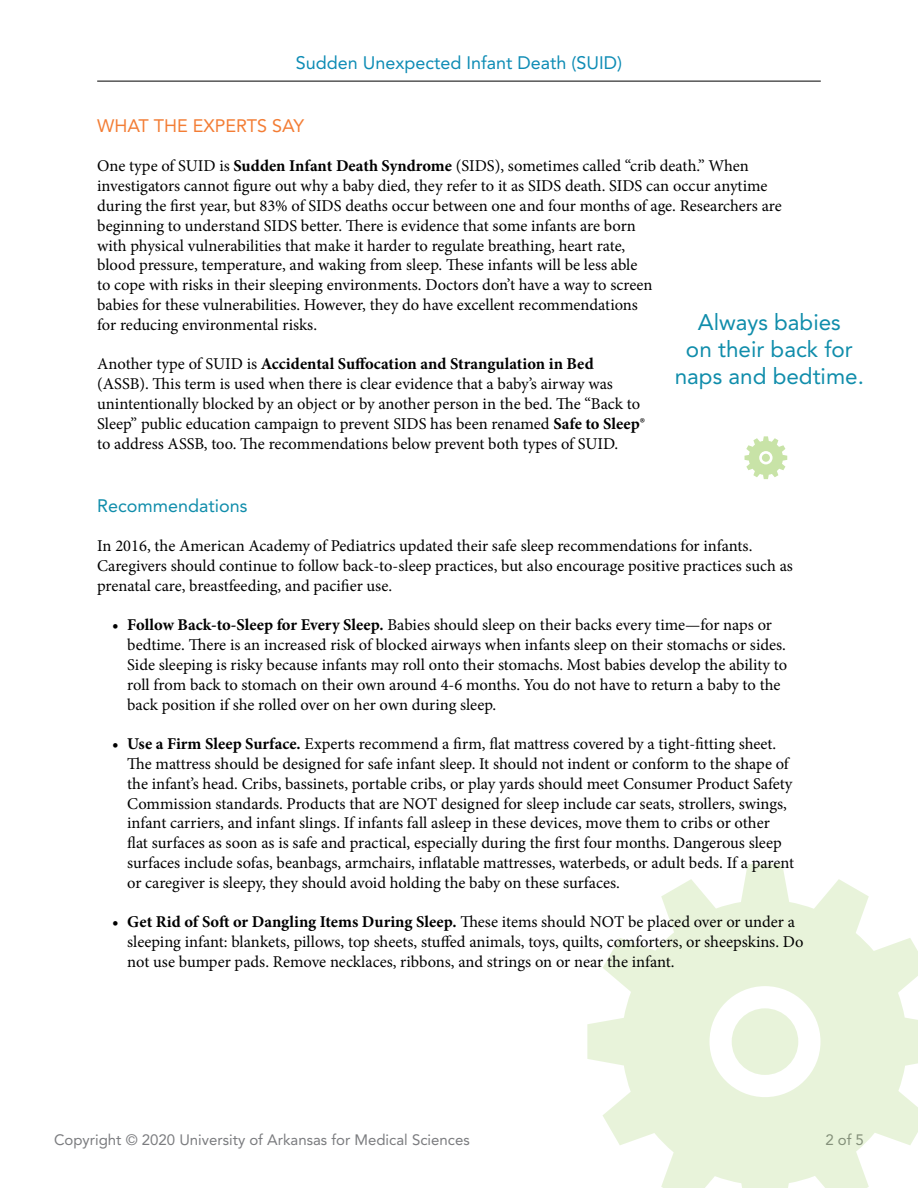
<style>
.page{position:relative;width:918px;height:1188px;background:#fff}
.page>*{position:absolute;margin:0;border:0;box-sizing:border-box;transform-origin:0 0}
.t1{font:22.5px/27px "Avenir";color:#108dab;text-align:center}
.t2{font:18px "Avenir";color:#0e8cb5}
.t3{font:18px "Avenir";color:#f37d35}
.t4{font:18px "Avenir";color:#108dab}
.t5{font:16.5px/19.8px "Minion Pro";color:#000}
.t6{font:15px "Avenir";color:#7b7c7f}
.s1{font-weight:700}
</style>
<div class="page">
<hr style="left:97px;top:81px;width:724px;height:1px;background:#000">
<svg style="left:587px;top:864px;width:331px;height:324px;fill:#e8f3da"></svg>
<svg style="left:745px;top:436px;width:42px;height:43px"></svg>
<p class="t2" style="left:296px;top:52px;width:328px">Sudden Unexpected Infant Death (SUID)</p>
<p class="t3" style="left:97px;top:115px;width:209px">WHAT THE EXPERTS SAY</p>
<p class="t5" style="left:97px;top:156px;width:686px">One type of SUID is <span class="s1">Sudden Infant Death Syndrome</span> (SIDS), sometimes called “crib death.” When investigators cannot figure out why a baby died, they refer to it as SIDS death. SIDS can occur anytime during the first year, but 83% of SIDS deaths occur between one and four months of age. Researchers are beginning to understand SIDS better. There is evidence that some infants are born<br>with physical vulnerabilities that make it harder to regulate breathing, heart rate,<br>blood pressure, temperature, and waking from sleep. These infants will be less able<br>to cope with risks in their sleeping environments. Doctors don’t have a way to screen<br>babies for these vulnerabilities. However, they do have excellent recommendations<br>for reducing environmental risks.</p>
<p class="t5" style="left:97px;top:354px;width:549px">Another type of SUID is <span class="s1">Accidental Suffocation and Strangulation in Bed </span>(ASSB). This term is used when there is clear evidence that a baby’s airway was unintentionally blocked by an object or by another person in the bed. The “Back to Sleep” public education campaign to prevent SIDS has been renamed <span class="s1">Safe to Sleep® </span>to address ASSB, too. The recommendations below prevent both types of SUID.</p>
<h1 class="t1" style="left:675px;top:308px;width:191px">Always babies<br>on their back for naps and bedtime.</h1>
<p class="t4" style="left:97px;top:495px;width:152px">Recommendations</p>
<p class="t5" style="left:97px;top:536px;width:697px">In 2016, the American Academy of Pediatrics updated their safe sleep recommendations for infants.<br>Caregivers should continue to follow back-to-sleep practices, but also encourage positive practices such as prenatal care, breastfeeding, and pacifier use.</p>
<p class="t5" style="left:127px;top:615px;width:661px;text-indent:-15px"><span class="s1">• Follow Back-to-Sleep for Every Sleep.</span> Babies should sleep on their backs every time—for naps or bedtime. There is an increased risk of blocked airways when infants sleep on their stomachs or sides.<br>Side sleeping is risky because infants may roll onto their stomachs. Most babies develop the ability to roll from back to stomach on their own around 4-6 months. You do not have to return a baby to the back position if she rolled over on her own during sleep.</p>
<p class="t5" style="left:127px;top:734px;width:669px;text-indent:-15px"><span class="s1">• Use a Firm Sleep Surface.</span> Experts recommend a firm, flat mattress covered by a tight-fitting sheet.<br>The mattress should be designed for safe infant sleep. It should not indent or conform to the shape of the infant’s head. Cribs, bassinets, portable cribs, or play yards should meet Consumer Product Safety Commission standards. Products that are NOT designed for sleep include car seats, strollers, swings, infant carriers, and infant slings. If infants fall asleep in these devices, move them to cribs or other flat surfaces as soon as is safe and practical, especially during the first four months. Dangerous sleep surfaces include sofas, beanbags, armchairs, inflatable mattresses, waterbeds, or adult beds. If a parent or caregiver is sleepy, they should avoid holding the baby on these surfaces.</p>
<p class="t5" style="left:127px;top:912px;width:678px;text-indent:-15px"><span class="s1">• Get Rid of Soft or Dangling Items During Sleep.</span> These items should NOT be placed over or under a sleeping infant: blankets, pillows, top sheets, stuffed animals, toys, quilts, comforters, or sheepskins. Do not use bumper pads. Remove necklaces, ribbons, and strings on or near the infant.</p>
<p class="t6" style="left:54px;top:1131px;width:417px">Copyright © 2020 University of Arkansas for Medical Sciences</p>
<p class="t6" style="left:825px;top:1131px;width:40px">2 of 5</p>
</div>
